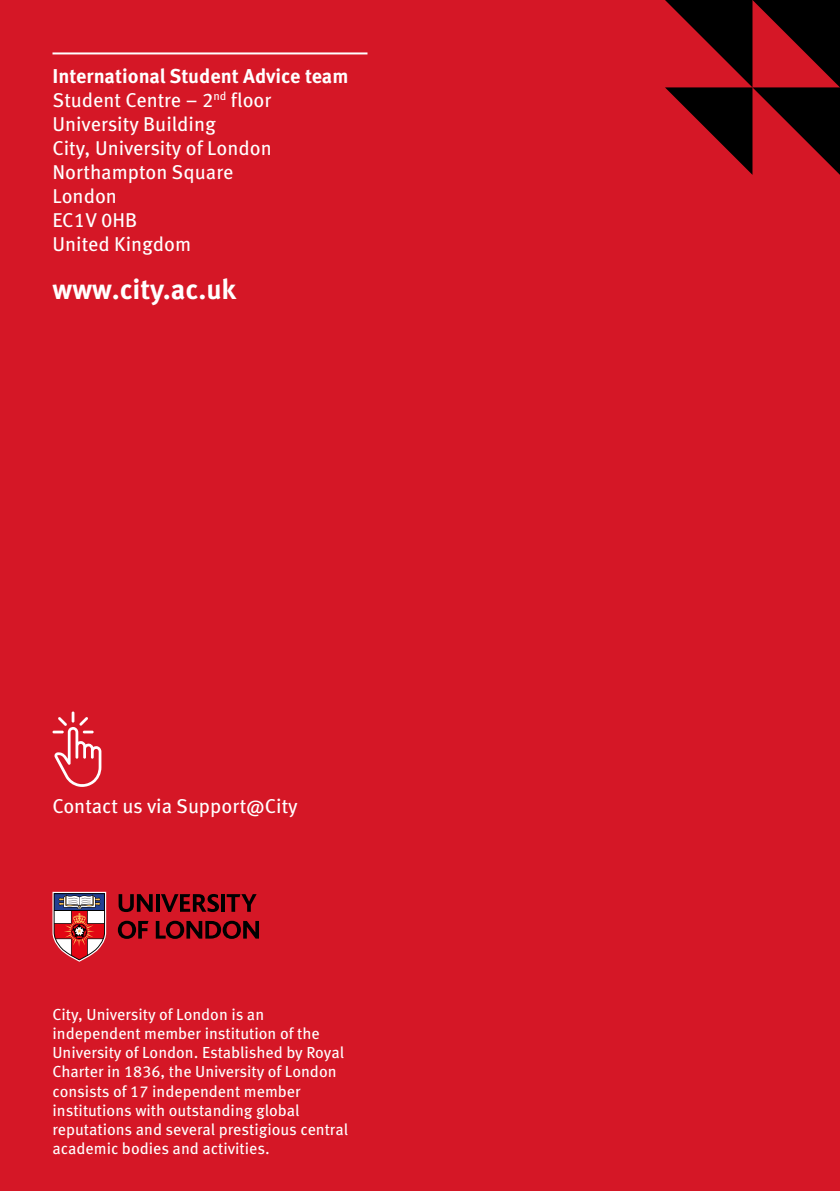
<style>
.page{position:relative;width:840px;height:1191px;background:#fff}
.page>*{position:absolute;margin:0;border:0;box-sizing:border-box;transform-origin:0 0}
.t1{font:700 28px "Meta Pro";color:#fff}
.t2{font:20px "Meta Pro";color:#fff}
.t3{font:700 20px "Meta Pro";color:#fff}
.t4{font:16px/19.2px "Meta Pro";color:#fff}
</style>
<div class="page">
<div style="left:0;top:0;width:839px;height:1191px;background:#d51726"></div>
<hr style="left:52px;top:52px;width:315px;height:2px;background:#fff">
<svg style="left:665px;top:0;width:174px;height:175px"></svg>
<svg style="left:52px;top:711px;width:49px;height:76px"></svg>
<svg style="left:52px;top:891px;width:54px;height:70px;background:#b7656e"></svg>
<hr style="left:156px;top:894px;width:3px;height:17px;background:#000">
<hr style="left:221px;top:894px;width:4px;height:17px;background:#000">
<svg style="left:156px;top:920px;width:103px;height:19px"></svg>
<svg style="left:226px;top:894px;width:30px;height:17px"></svg>
<svg style="left:118px;top:894px;width:35px;height:18px"></svg>
<svg style="left:161px;top:894px;width:58px;height:18px"></svg>
<svg style="left:118px;top:920px;width:30px;height:19px"></svg>
<p class="t3" style="left:52px;top:60px;width:297px">International Student Advice team</p>
<p class="t2" style="left:52px;top:85px;width:220px">Student Centre – 2<sup>nd</sup> floor</p>
<p class="t2" style="left:52px;top:109px;width:165px">University Building</p>
<p class="t2" style="left:52px;top:133px;width:221px">City, University of London</p>
<p class="t2" style="left:52px;top:157px;width:182px">Northampton Square</p>
<p class="t2" style="left:52px;top:181px;width:66px">London</p>
<p class="t2" style="left:52px;top:205px;width:86px">EC1V 0HB</p>
<p class="t2" style="left:52px;top:229px;width:140px">United Kingdom</p>
<p class="t1" style="left:52px;top:267px;width:185px">www.city.ac.uk</p>
<p class="t2" style="left:52px;top:791px;width:247px">Contact us via Support@City</p>
<p class="t4" style="left:52px;top:1003px;width:297px">City, University of London is an independent member institution of the University of London. Established by Royal Charter in 1836, the University of London consists of 17 independent member institutions with outstanding global reputations and several prestigious central academic bodies and activities.</p>
</div>
